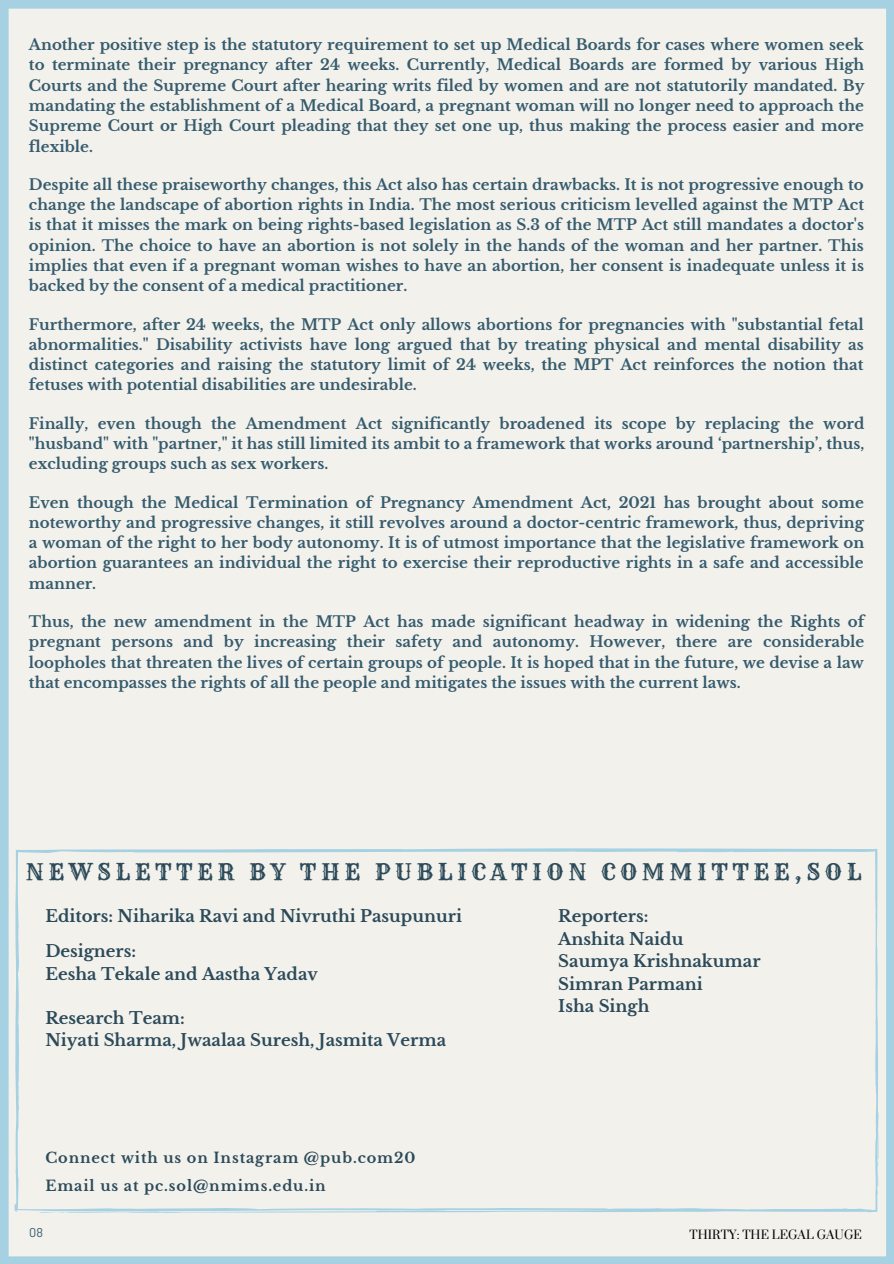
<style>
.page{position:relative;width:894px;height:1264px;background:#fff}
.page>*{position:absolute;margin:0;border:0;box-sizing:border-box;transform-origin:0 0}
.t1{font:22.5px "Rye";letter-spacing:.2em;color:#2c4a59}
.t2{font:700 16.5px "Libre Baskerville";color:#2c4a59}
.t3{font:700 15px/20.2px "Libre Baskerville";color:#365b6d;text-align:justify}
.t4{font:14.7px "Suranna";letter-spacing:.005em;color:#000}
.t5{font:700 14.55px "Libre Baskerville";letter-spacing:.06em;color:#2c4a59}
.t6{font:12.75px "Barlow";color:#365b6d}
</style>
<div class="page">
<div style="left:0;top:0;width:893px;height:1263px;background:#f2f1ec"></div>
<div style="left:15px;top:847px;width:863px;height:367px;background:#f2f1ec"></div>
<p class="t3" style="left:29px;top:35px;width:836px">Another positive step is the statutory requirement to set up Medical Boards for cases where women seek to terminate their pregnancy after 24 weeks. Currently, Medical Boards are formed by various High Courts and the Supreme Court after hearing writs filed by women and are not statutorily mandated. By mandating the establishment of a Medical Board, a pregnant woman will no longer need to approach the Supreme Court or High Court pleading that they set one up, thus making the process easier and more flexible.</p>
<p class="t3" style="left:29px;top:174px;width:836px">Despite all these praiseworthy changes, this Act also has certain drawbacks. It is not progressive enough to change the landscape of abortion rights in India. The most serious criticism levelled against the MTP Act is that it misses the mark on being rights-based legislation as S.3 of the MTP Act still mandates a doctor's opinion. The choice to have an abortion is not solely in the hands of the woman and her partner. This implies that even if a pregnant woman wishes to have an abortion, her consent is inadequate unless it is backed by the consent of a medical practitioner.</p>
<p class="t3" style="left:29px;top:314px;width:836px">Furthermore, after 24 weeks, the MTP Act only allows abortions for pregnancies with "substantial fetal abnormalities." Disability activists have long argued that by treating physical and mental disability as distinct categories and raising the statutory limit of 24 weeks, the MPT Act reinforces the notion that fetuses with potential disabilities are undesirable.</p>
<p class="t3" style="left:29px;top:413px;width:836px">Finally, even though the Amendment Act significantly broadened its scope by replacing the word "husband" with "partner," it has still limited its ambit to a framework that works around ‘partnership’, thus, excluding groups such as sex workers.</p>
<p class="t3" style="left:29px;top:492px;width:836px">Even though the Medical Termination of Pregnancy Amendment Act, 2021 has brought about some noteworthy and progressive changes, it still revolves around a doctor-centric framework, thus, depriving a woman of the right to her body autonomy. It is of utmost importance that the legislative framework on abortion guarantees an individual the right to exercise their reproductive rights in a safe and accessible manner.</p>
<p class="t3" style="left:29px;top:611px;width:836px">Thus, the new amendment in the MTP Act has made significant headway in widening the Rights of pregnant persons and by increasing their safety and autonomy. However, there are considerable loopholes that threaten the lives of certain groups of people. It is hoped that in the future, we devise a law that encompasses the rights of all the people and mitigates the issues with the current laws.</p>
<p class="t1" style="left:26px;top:858px;width:837px">NEWSLETTER BY THE PUBLICATION COMMITTEE,SOL</p>
<p class="t2" style="left:45px;top:906px;width:418px">Editors: Niharika Ravi and Nivruthi Pasupunuri</p>
<p class="t2" style="left:45px;top:941px;width:92px">Designers:</p>
<p class="t2" style="left:45px;top:963px;width:274px">Eesha Tekale and Aastha Yadav</p>
<p class="t2" style="left:45px;top:1007px;width:141px">Research Team:</p>
<p class="t2" style="left:45px;top:1030px;width:402px">Niyati Sharma, Jwaalaa Suresh, Jasmita Verma</p>
<p class="t2" style="left:558px;top:906px;width:92px">Reporters:</p>
<p class="t2" style="left:558px;top:928px;width:127px">Anshita Naidu</p>
<p class="t2" style="left:558px;top:951px;width:204px">Saumya Krishnakumar</p>
<p class="t2" style="left:558px;top:973px;width:146px">Simran Parmani</p>
<p class="t2" style="left:558px;top:996px;width:93px">Isha Singh</p>
<p class="t5" style="left:45px;top:1148px;width:371px">Connect with us on Instagram @pub.com20</p>
<p class="t5" style="left:45px;top:1176px;width:282px">Email us at pc.sol@nmims.edu.in</p>
<p class="t6" style="left:29px;top:1224px;width:15px">08</p>
<p class="t4" style="left:689px;top:1224px;width:174px">THIRTY: THE LEGAL GAUGE</p>
</div>
